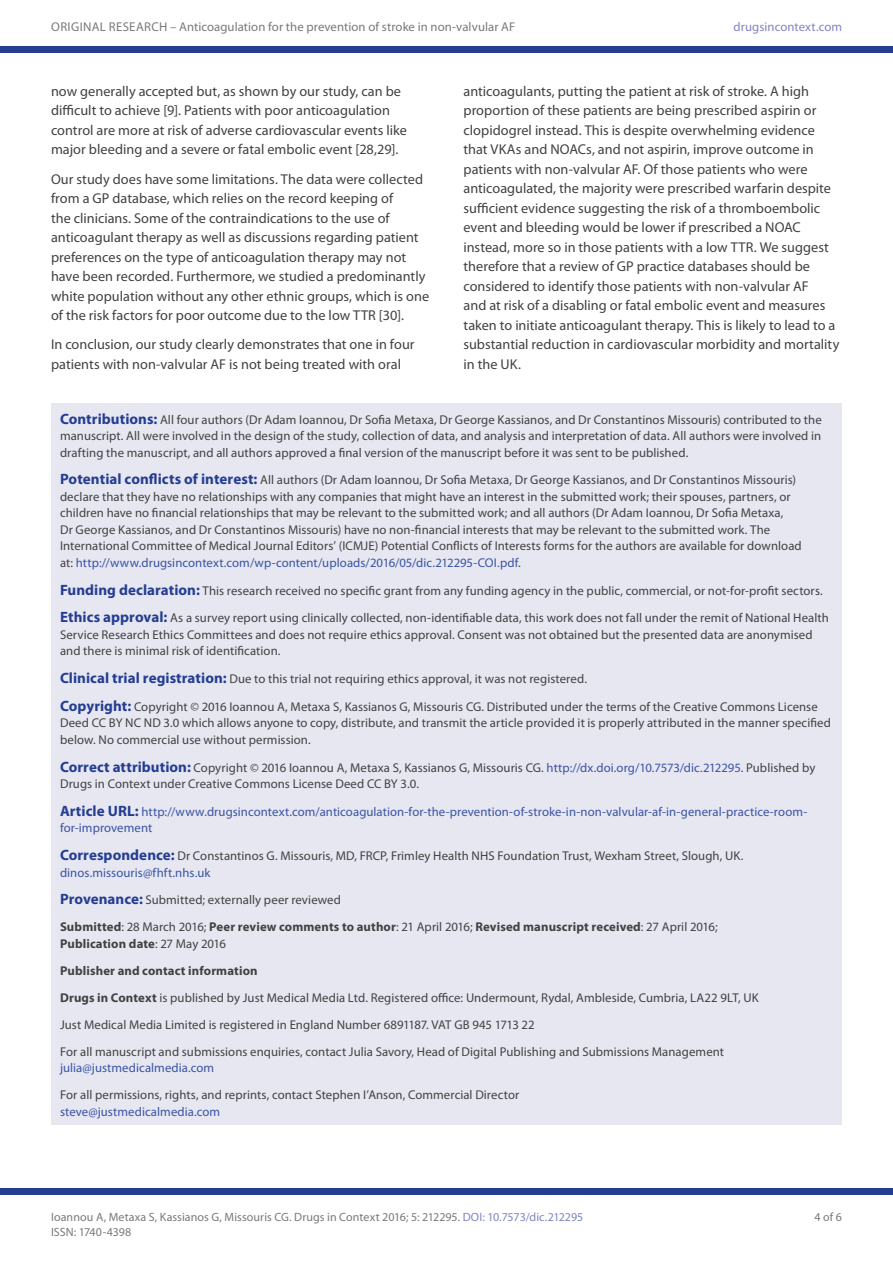
<style>
.page{position:relative;width:893px;height:1263px;background:#fff}
.page>*{position:absolute;margin:0;border:0;box-sizing:border-box;transform-origin:0 0}
.TXT_S{font:14.25px/19.5px "Myriad Pro";color:#424142}
.SIDE_HEAD{font:12.75px/16.5px "Myriad Pro";letter-spacing:.005em;color:#424142}
.SIDE_TXT{font:12.75px "Myriad Pro";letter-spacing:.005em;color:#424142}
.SIDE_TXT-2{font:700 12.75px/16.5px "Myriad Pro";letter-spacing:.01em;color:#424142}
.SIDE_HEAD-2{font:12.75px/16.5px "Myriad Pro";letter-spacing:.005em;color:#3a53a3}
.t1{font:12.75px "Myriad Pro";letter-spacing:.005em;color:#7c7878}
.SIDE_TXT-3{font:12.75px "Myriad Pro";letter-spacing:.005em;color:#3a53a3}
.t2{font:12.75px "Myriad Pro";letter-spacing:.005em;color:#7f85c1}
.t3{font:12px "Myriad Pro";letter-spacing:.005em;color:#7c7878}
.s1{font-weight:700;font-size:15px;color:#243d91}
.s2{color:#3a53a3}
.s3{font-weight:400}
.s4{font-weight:700}
.s5{color:#7f85c1}
</style>
<div class="page">
<div style="left:0;top:1188px;width:893px;height:7px;background:#243d91"></div>
<div style="left:0;top:47px;width:893px;height:6px;background:#243d91"></div>
<div style="left:51px;top:403px;width:791px;height:722px;background:#e7e7f2"></div>
<p class="t1" style="left:51px;top:18px;width:466px">ORIGINAL RESEARCH – Anticoagulation for the prevention of stroke in non-valvular AF</p>
<p class="t2" style="left:734px;top:18px;width:110px">drugsincontext.com</p>
<p class="TXT_S" style="left:51px;top:81px;width:357px">now generally accepted but, as shown by our study, can be difficult to achieve [9]. Patients with poor anticoagulation control are more at risk of adverse cardiovascular events like major bleeding and a severe or fatal embolic event [28,29].</p>
<p class="TXT_S" style="left:51px;top:169px;width:380px">Our study does have some limitations. The data were collected from a GP database, which relies on the record keeping of<br>the clinicians. Some of the contraindications to the use of anticoagulant therapy as well as discussions regarding patient preferences on the type of anticoagulation therapy may not have been recorded. Furthermore, we studied a predominantly white population without any other ethnic groups, which is one of the risk factors for poor outcome due to the low TTR [30].</p>
<p class="TXT_S" style="left:51px;top:334px;width:365px">In conclusion, our study clearly demonstrates that one in four patients with non-valvular AF is not being treated with oral</p>
<p class="TXT_S" style="left:463px;top:81px;width:377px">anticoagulants, putting the patient at risk of stroke. A high proportion of these patients are being prescribed aspirin or clopidogrel instead. This is despite overwhelming evidence that VKAs and NOACs, and not aspirin, improve outcome in patients with non-valvular AF. Of those patients who were anticoagulated, the majority were prescribed warfarin despite sufficient evidence suggesting the risk of a thromboembolic event and bleeding would be lower if prescribed a NOAC instead, more so in those patients with a low TTR. We suggest therefore that a review of GP practice databases should be considered to identify those patients with non-valvular AF<br>and at risk of a disabling or fatal embolic event and measures taken to initiate anticoagulant therapy. This is likely to lead to a substantial reduction in cardiovascular morbidity and mortality in the UK.</p>
<p class="SIDE_HEAD" style="left:60px;top:411px;width:763px;text-align:justify"><span class="s1">Contributions:</span> All four authors (Dr Adam Ioannou, Dr Sofia Metaxa, Dr George Kassianos, and Dr Constantinos Missouris) contributed to the manuscript. All were involved in the design of the study, collection of data, and analysis and interpretation of data. All authors were involved in drafting the manuscript, and all authors approved a final version of the manuscript before it was sent to be published.</p>
<p class="SIDE_HEAD" style="left:60px;top:471px;width:743px"><span class="s1">Potential conflicts of interest:</span> All authors (Dr Adam Ioannou, Dr Sofia Metaxa, Dr George Kassianos, and Dr Constantinos Missouris) declare that they have no relationships with any companies that might have an interest in the submitted work; their spouses, partners, or children have no financial relationships that may be relevant to the submitted work; and all authors (Dr Adam Ioannou, Dr Sofia Metaxa,<br>Dr George Kassianos, and Dr Constantinos Missouris) have no non-financial interests that may be relevant to the submitted work. The International Committee of Medical Journal Editors’ (ICMJE) Potential Conflicts of Interests forms for the authors are available for download at: <span class="s2">http://www.drugsincontext.com/wp-content/uploads/2016/05/dic.212295-COI.pdf</span>.</p>
<p class="SIDE_HEAD" style="left:60px;top:582px;width:764px"><span class="s1">Funding declaration:</span> This research received no specific grant from any funding agency in the public, commercial, or not-for-profit sectors.</p>
<p class="SIDE_HEAD" style="left:60px;top:609px;width:770px"><span class="s1">Ethics approval:</span> As a survey report using clinically collected, non-identifiable data, this work does not fall under the remit of National Health<br>Service Research Ethics Committees and does not require ethics approval. Consent was not obtained but the presented data are anonymised and there is minimal risk of identification.</p>
<p class="SIDE_HEAD" style="left:60px;top:670px;width:528px"><span class="s1">Clinical trial registration:</span> Due to this trial not requiring ethics approval, it was not registered.</p>
<p class="SIDE_HEAD" style="left:60px;top:698px;width:772px"><span class="s1">Copyright:</span> Copyright © 2016 Ioannou A, Metaxa S, Kassianos G, Missouris CG. Distributed under the terms of the Creative Commons License<br>Deed CC BY NC ND 3.0 which allows anyone to copy, distribute, and transmit the article provided it is properly attributed in the manner specified below. No commercial use without permission.</p>
<p class="SIDE_HEAD" style="left:60px;top:759px;width:757px"><span class="s1">Correct attribution:</span> Copyright © 2016 Ioannou A, Metaxa S, Kassianos G, Missouris CG. <span class="s2">http://dx.doi.org/10.7573/dic.212295</span>. Published by<br>Drugs in Context under Creative Commons License Deed CC BY 3.0.</p>
<p class="SIDE_HEAD-2" style="left:60px;top:803px;width:749px"><span class="s1">Article URL:</span> http://www.drugsincontext.com/anticoagulation-for-the-prevention-of-stroke-in-non-valvular-af-in-general-practice-room&shy;for-improvement</p>
<p class="SIDE_HEAD" style="left:60px;top:847px;width:685px"><span class="s1">Correspondence:</span> Dr Constantinos G. Missouris, MD, FRCP, Frimley Health NHS Foundation Trust, Wexham Street, Slough, UK. <span class="s2">dinos.missouris@fhft.nhs.uk</span></p>
<p class="SIDE_HEAD" style="left:60px;top:891px;width:282px"><span class="s1">Provenance:</span> Submitted; externally peer reviewed</p>
<p class="SIDE_TXT-2" style="left:60px;top:918px;width:659px">Submitted<span class="s3">: 28 March 2016;</span> Peer review comments to author<span class="s3">: 21 April 2016;</span> Revised manuscript received<span class="s3">: 27 April 2016;<br></span>Publication date<span class="s3">: 27 May 2016</span></p>
<p class="SIDE_TXT-2" style="left:60px;top:962px;width:199px">Publisher and contact information</p>
<p class="SIDE_TXT" style="left:60px;top:990px;width:700px"><span class="s4">Drugs in Context</span> is published by Just Medical Media Ltd. Registered office: Undermount, Rydal, Ambleside, Cumbria, LA22 9LT, UK</p>
<p class="SIDE_TXT" style="left:60px;top:1017px;width:476px">Just Medical Media Limited is registered in England Number 6891187. VAT GB 945 1713 22</p>
<p class="SIDE_TXT" style="left:60px;top:1044px;width:666px">For all manuscript and submissions enquiries, contact Julia Savory, Head of Digital Publishing and Submissions Management</p>
<p class="SIDE_TXT-3" style="left:60px;top:1060px;width:156px">julia@justmedicalmedia.com</p>
<p class="SIDE_TXT" style="left:60px;top:1087px;width:461px">For all permissions, rights, and reprints, contact Stephen I’Anson, Commercial Director</p>
<p class="SIDE_TXT-3" style="left:60px;top:1104px;width:162px">steve@justmedicalmedia.com</p>
<p class="t3" style="left:51px;top:1209px;width:534px">Ioannou A, Metaxa S, Kassianos G, Missouris CG. Drugs in Context 2016; 5: 212295. <span class="s5">DOI: 10.7573/dic.212295</span></p>
<p class="t3" style="left:814px;top:1209px;width:29px">4 of 6</p>
<p class="t3" style="left:51px;top:1224px;width:82px">ISSN: 1740-4398</p>
</div>
